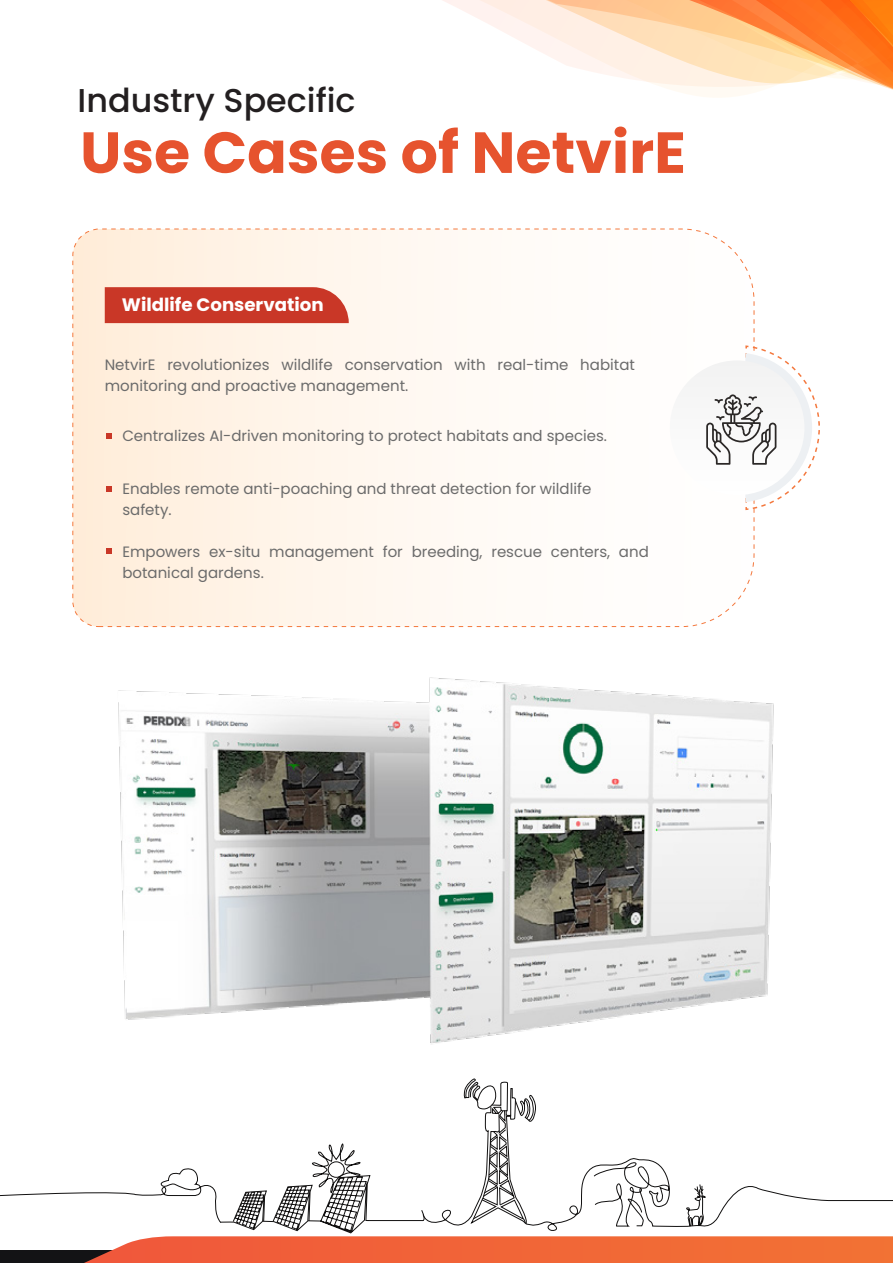
<style>
.page{position:relative;width:893px;height:1263px;background:#fff}
.page>*{position:absolute;margin:0;border:0;box-sizing:border-box;transform-origin:0 0}
.t1{font:700 57.9px "Poppins";color:#e6532e}
.t2{font:500 33px "Poppins";color:#231f20}
.t3{font:700 18px "Poppins";color:#fff}
.t4{font:15px/21px "Poppins";color:#6b6b6b}
</style>
<div class="page">
<svg style="left:0;top:1214px;width:893px;height:49px"></svg>
<svg style="left:443px;top:0;width:450px;height:97px"></svg>
<svg style="left:72px;top:228px;width:683px;height:286px"></svg>
<div style="left:670px;top:360px;width:134px;height:135px;background:#f8f8f8;border-radius:67px"></div>
<svg style="left:706px;top:345px;width:114px;height:166px"></svg>
<svg style="left:106px;top:433px;width:6px;height:6px"></svg>
<svg style="left:106px;top:486px;width:6px;height:6px"></svg>
<div style="left:105px;top:287px;width:244px;height:36px;background:#c93727"></div>
<img style="left:0;top:514px;width:893px;height:700px">
<h2 class="t2" style="left:78px;top:81px;width:280px">Industry Specific</h2>
<h1 class="t1" style="left:80px;top:119px;width:607px">Use Cases of NetvirE</h1>
<p class="t3" style="left:122px;top:295px;width:203px">Wildlife Conservation</p>
<p class="t4" style="left:105px;top:355px;width:532px">NetvirE revolutionizes wildlife conservation with real-time habitat monitoring and proactive management.</p>
<p class="t4" style="left:122px;top:426px;width:486px">Centralizes AI-driven monitoring to protect habitats and species.</p>
<p class="t4" style="left:122px;top:478px;width:470px">Enables remote anti-poaching and threat detection for wildlife safety.</p>
<p class="t4" style="left:122px;top:541px;width:528px">Empowers ex-situ management for breeding, rescue centers, and botanical gardens.</p>
</div>
